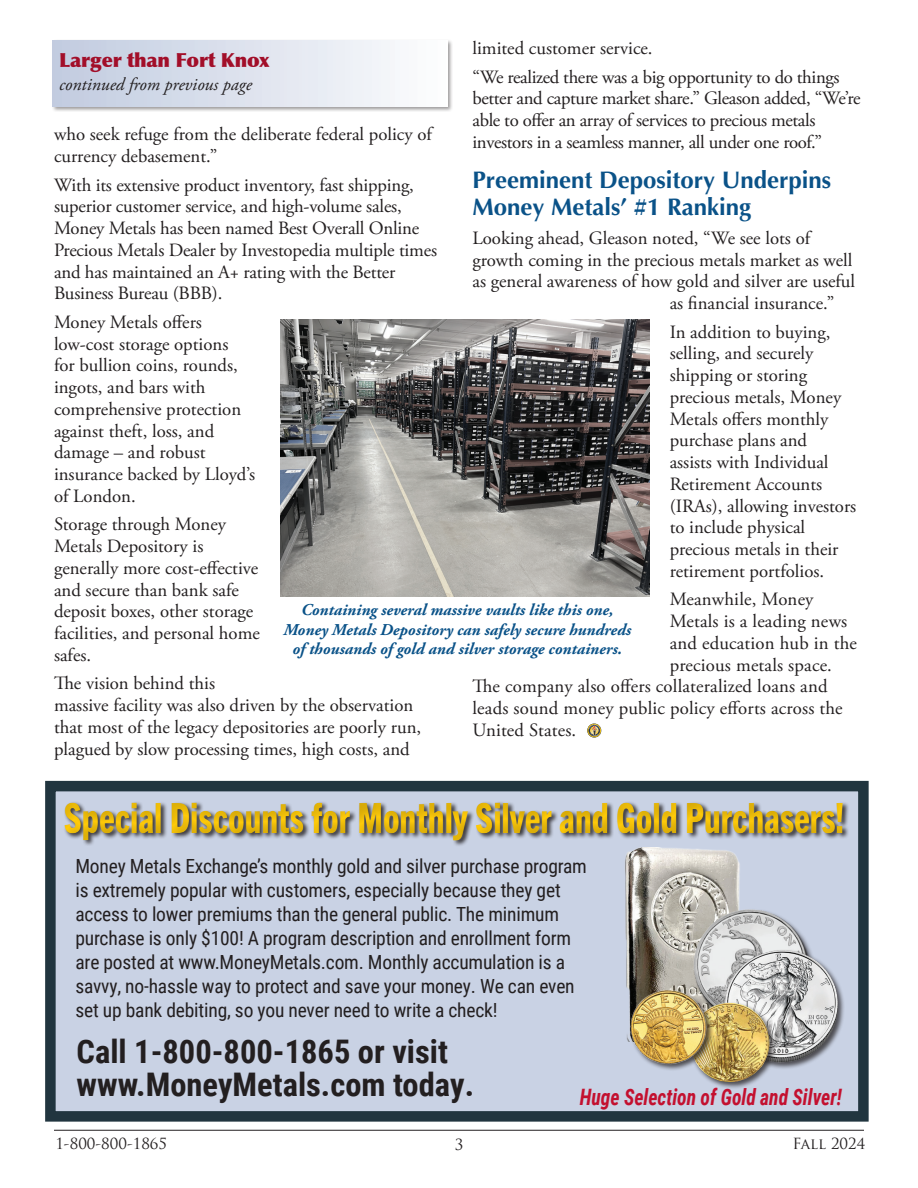
<style>
.page{position:relative;width:918px;height:1188px;background:#fff}
.page>*{position:absolute;margin:0;border:0;box-sizing:border-box;transform-origin:0 0}
.t1{font:800 condensed 41.7px "Trade Gothic Next LT Pro";color:#feca0a;scale:.86 1}
.t2{font:700 32.55px/32.5px "Roboto Condensed";color:#231f20}
.sub_heads{font:700 24px/27px "Optima";color:#0a5288}
.subheads{font:italic 700 22.65px "Roboto Condensed";color:#c3102f;scale:.86 1}
.t3{font:19.5px/24px "Roboto Condensed";letter-spacing:-.01em;color:#231f20}
.t4{font:900 19.5px "Optima";letter-spacing:-.01em;color:#a20e29}
.main_body{font:18.75px/21.8px "Adobe Garamond Pro";color:#231f20}
.main_body-2{font:18.75px/21.8px "Adobe Garamond Pro";letter-spacing:-.02em;color:#231f20}
.t5{font:italic 18px "Adobe Garamond Pro";color:#231f20}
.picture_captions{font:italic 700 16.5px/19.5px "Adobe Garamond Pro";color:#0a5288;text-align:center}
.t6{font:15px "Trajan Pro";color:#231f20}
</style>
<div class="page">
<hr style="left:54px;top:1130px;width:810px;height:1px;background:#231f20">
<div style="left:45px;top:781px;width:824px;height:341px;background:#c9d2e4;border:10px solid #21353f"></div>
<img style="left:625px;top:851px;width:115px;height:133px">
<img style="left:668px;top:901px;width:142px;height:100px">
<div style="left:724px;top:949px;width:122px;height:121px;background:#231f20;opacity:.75"></div>
<img style="left:749px;top:950px;width:34px;height:10px">
<div style="left:690px;top:1001px;width:87px;height:89px;background:#231f20;opacity:.75"></div>
<img style="left:692px;top:1003px;width:77px;height:79px">
<div style="left:630px;top:989px;width:84px;height:82px;background:#231f20;opacity:.75"></div>
<img style="left:626px;top:984px;width:83px;height:87px">
<div style="left:54px;top:788px;width:804px;height:63px;background:#231f20;opacity:.25"></div>
<div style="left:51px;top:39px;width:402px;height:73px;background:#231f20;opacity:.45"></div>
<div style="left:52px;top:40px;width:395px;height:66px;background:linear-gradient(to right,#c1cbdf,#fdfdfe)"></div>
<img style="left:280px;top:319px;width:369px;height:277px">
<svg style="left:588px;top:724px;width:13px;height:13px"></svg>
<p class="main_body" style="left:472px;top:38px;width:182px">limited customer service.</p>
<p class="main_body-2" style="left:472px;top:66px;width:390px">“We realized there was a big opportunity to do things better and capture market share.” Gleason added, “We’re able to offer an array of services to precious metals investors in a seamless manner, all under one roof.”</p>
<p class="sub_heads" style="left:472px;top:167px;width:360px">Preeminent Depository Underpins<br>Money Metals’ #1 Ranking</p>
<p class="main_body" style="left:472px;top:228px;width:339px">Looking ahead, Gleason noted, “We see lots of</p>
<p class="main_body" style="left:472px;top:249px;width:382px">growth coming in the precious metals market as well</p>
<p class="main_body" style="left:472px;top:271px;width:384px">as general awareness of how gold and silver are useful</p>
<p class="main_body" style="left:670px;top:293px;width:166px">as financial insurance.”</p>
<p class="main_body" style="left:670px;top:321px;width:188px">In addition to buying, selling, and securely shipping or storing precious metals, Money<br>Metals offers monthly purchase plans and<br>assists with Individual<br>Retirement Accounts (IRAs), allowing investors to include physical precious metals in their retirement portfolios.</p>
<p class="main_body" style="left:670px;top:589px;width:145px">Meanwhile, Money</p>
<p class="main_body" style="left:670px;top:611px;width:179px">Metals is a leading news</p>
<p class="main_body" style="left:670px;top:633px;width:189px">and education hub in the</p>
<p class="main_body" style="left:670px;top:654px;width:164px">precious metals space.</p>
<p class="main_body" style="left:472px;top:676px;width:357px">The company also offers collateralized loans and</p>
<p class="main_body" style="left:472px;top:698px;width:372px">leads sound money public policy efforts across the</p>
<p class="main_body" style="left:472px;top:720px;width:105px">United States.</p>
<p class="t4" style="left:59px;top:49px;width:212px">Larger than Fort Knox</p>
<p class="t5" style="left:59px;top:73px;width:194px">continued from previous page</p>
<p class="main_body" style="left:54px;top:124px;width:379px">who seek refuge from the deliberate federal policy of currency debasement.”</p>
<p class="main_body" style="left:54px;top:174px;width:385px">With its extensive product inventory, fast shipping, superior customer service, and high-volume sales, Money Metals has been named Best Overall Online Precious Metals Dealer by Investopedia multiple times and has maintained an A+ rating with the Better Business Bureau (BBB).</p>
<p class="main_body" style="left:54px;top:312px;width:203px">Money Metals offers low-cost storage options<br>for bullion coins, rounds, ingots, and bars with comprehensive protection against theft, loss, and damage – and robust insurance backed by Lloyd’s of London.</p>
<p class="main_body" style="left:54px;top:514px;width:207px">Storage through Money<br>Metals Depository is generally more cost-effective and secure than bank safe deposit boxes, other storage facilities, and personal home safes.</p>
<p class="main_body" style="left:54px;top:673px;width:369px">The vision behind this<br>massive facility was also driven by the observation that most of the legacy depositories are poorly run, plagued by slow processing times, high costs, and</p>
<p class="picture_captions" style="left:283px;top:600px;width:349px">Containing several massive vaults like this one,<br>Money Metals Depository can safely secure hundreds of thousands of gold and silver storage containers.</p>
<h1 class="t1" style="left:64px;top:789px;width:909px">Special Discounts for Monthly Silver and Gold Purchasers!</h1>
<p class="t3" style="left:75px;top:853px;width:513px">Money Metals Exchange’s monthly gold and silver purchase program is extremely popular with customers, especially because they get access to lower premiums than the general public. The minimum purchase is only $100! A program description and enrollment form are posted at www.MoneyMetals.com. Monthly accumulation is a savvy, no-hassle way to protect and save your money. We can even set up bank debiting, so you never need to write a check!</p>
<p class="t2" style="left:77px;top:1034px;width:395px">Call 1-800-800-1865 or visit www.MoneyMetals.com today.</p>
<p class="subheads" style="left:580px;top:1081px;width:306px">Huge Selection of Gold and Silver!</p>
<p class="t6" style="left:55px;top:1134px;width:113px">1-800-800-1865</p>
<p class="t6" style="left:455px;top:1135px;width:10px">3</p>
<p class="t6" style="left:792px;top:1134px;width:74px">Fall 2024</p>
</div>
